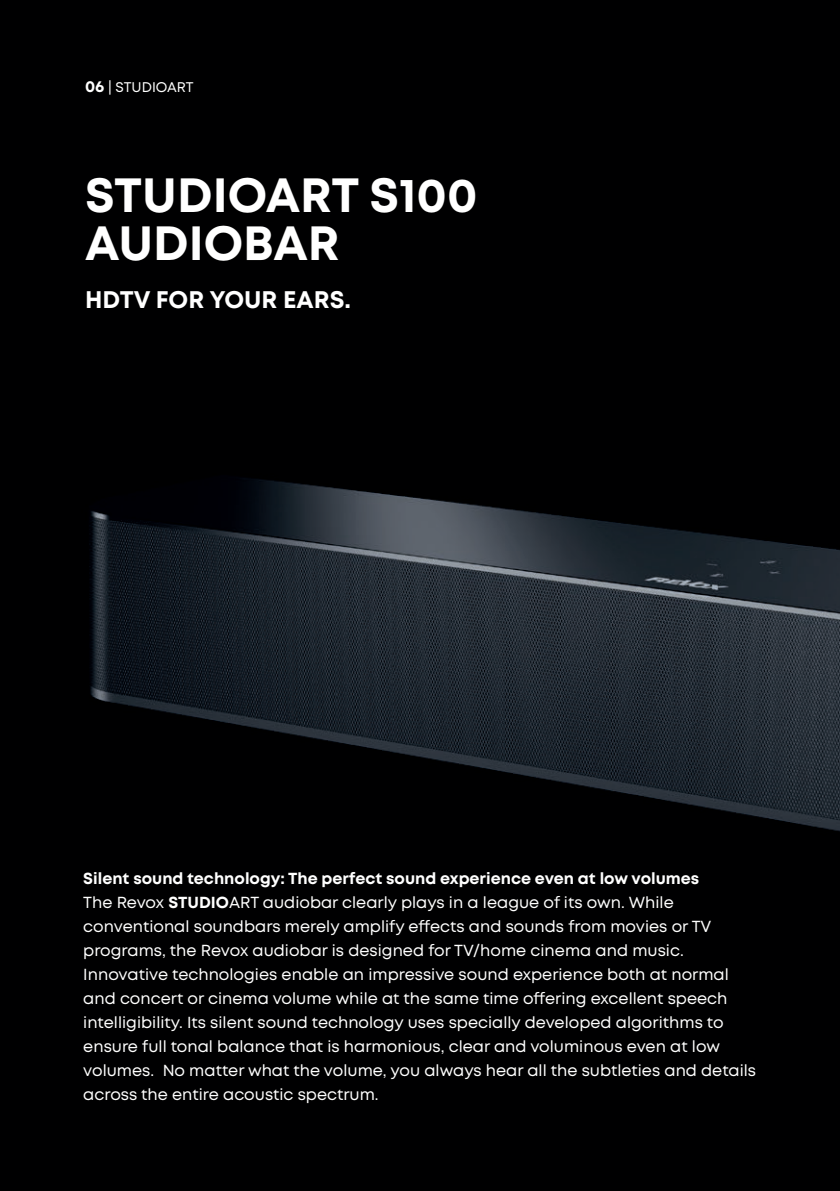
<style>
.page{position:relative;width:840px;height:1191px;background:#fff}
.page>*{position:absolute;margin:0;border:0;box-sizing:border-box;transform-origin:0 0}
.t1{font:700 48px/48px "Mont";color:#fff}
.t2{font:700 24px "Mont";color:#fff}
.t3{font:16px/24px "Mont";color:#fff}
.t4{font:14px "Mont";color:#fff}
.s1{font-weight:700;font-size:16px}
.s2{font-weight:700}
</style>
<div class="page">
<img style="left:0;top:0;width:839px;height:1191px">
<p class="t4" style="left:85px;top:78px;width:110px"><span class="s1">06</span> | STUDIOART</p>
<h1 class="t1" style="left:85px;top:171px;width:393px">STUDIOART S100<br>AUDIOBAR</h1>
<h2 class="t2" style="left:85px;top:284px;width:267px">HDTV FOR YOUR EARS.</h2>
<p class="t3" style="left:83px;top:867px;width:674px"><span class="s2">Silent sound technology: The perfect sound experience even at low volumes<br></span>The Revox <span class="s2">STUDIO</span>ART audiobar clearly plays in a league of its own. While conventional soundbars merely amplify effects and sounds from movies or TV programs, the Revox audiobar is designed for TV/home cinema and music.<br>Innovative technologies enable an impressive sound experience both at normal and concert or cinema volume while at the same time offering excellent speech intelligibility. Its silent sound technology uses specially developed algorithms to ensure full tonal balance that is harmonious, clear and voluminous even at low volumes. No matter what the volume, you always hear all the subtleties and details across the entire acoustic spectrum.</p>
</div>
